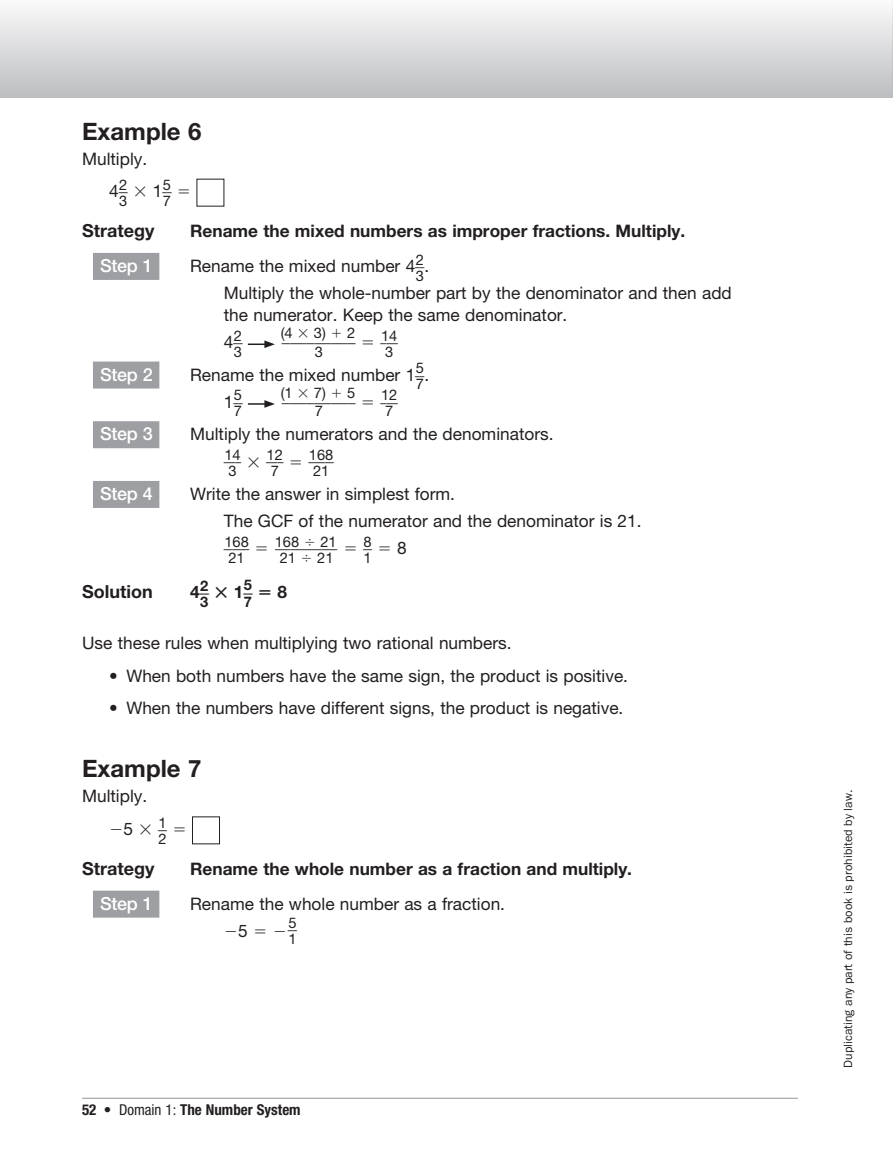
<style>
.page{position:relative;width:893px;height:1175px;background:#fff}
.page>*{position:absolute;margin:0;border:0;box-sizing:border-box;transform-origin:0 0}
.t1{font:700 24px "Helvetica Neue LT Std";color:#231f20}
.t2{font:700 20.7px "Helvetica Neue LT Std";color:#231f20;scale:.44 1}
.t3{font:500 18px "Helvetica Neue LT Std";letter-spacing:-.015em;color:#fff}
.t4{font:700 18px "Helvetica Neue LT Std";color:#231f20}
.t5{font:17.25px/26.4px "Helvetica Neue LT Std";color:#231f20}
.t6{font:700 17.25px "Helvetica Neue LT Std";color:#231f20}
.t7{font:17.25px "Helvetica Neue LT Std";color:#231f20;scale:.95 1}
.t8{font:17.25px "Helvetica Neue LT Std";color:#231f20;scale:.9 1}
.t9{font:17.25px "Helvetica Neue LT Std";color:#231f20;scale:.67 1}
.t10{font:17.25px "Helvetica Neue LT Std";color:#231f20;scale:.53 1}
.t11{font:700 17.25px "Math Pi One";color:#231f20}
.t12{font:700 condensed 15px "Helvetica Neue LT Std";color:#231f20}
.t13{font:14.7px/16px "Helvetica Neue LT Std";color:#231f20}
.t14{font:700 14.7px "Helvetica Neue LT Std";color:#231f20}
.t15{font:12px "ITC Franklin Gothic Std";color:#231f20}
.s1{font-size:14.7px}
.s2{font-family:"Helvetica Neue LT Std"}
.s3{font-weight:400}
</style>
<div class="page">
<div style="left:0;top:0;width:892px;height:97px;background:linear-gradient(to bottom,#fafafb,#bdbec1)"></div>
<hr style="left:892px;top:0;width:1px;height:97px;background:#bcbdc0">
<div style="left:93px;top:253px;width:66px;height:27px;background:#9d9fa2"></div>
<div style="left:93px;top:362px;width:66px;height:27px;background:#9d9fa2"></div>
<div style="left:93px;top:421px;width:66px;height:27px;background:#9d9fa2"></div>
<div style="left:93px;top:481px;width:66px;height:27px;background:#9d9fa2"></div>
<div style="left:93px;top:891px;width:66px;height:27px;background:#9d9fa2"></div>
<svg style="left:248px;top:340px;width:27px;height:8px"></svg>
<svg style="left:248px;top:400px;width:27px;height:8px"></svg>
<div style="left:192px;top:816px;width:28px;height:28px;border:1px solid #231f20"></div>
<hr style="left:82px;top:1098px;width:716px;height:1px;background:#939598">
<h1 class="t1" style="left:82px;top:116px;width:121px">Example 6</h1>
<p class="t5" style="left:109px;top:145px;width:64px;text-indent:-27px">Multiply.<br>4__<span class="s1">2</span> ✓ 1__<span class="s1">5</span></p>
<p class="t13" style="left:119px;top:192px;width:10px">3</p>
<p class="t13" style="left:163px;top:192px;width:10px">7</p>
<p class="t4" style="left:82px;top:220px;width:74px">Strategy</p>
<p class="t6" style="left:190px;top:220px;width:496px">Rename the mixed numbers as improper fractions. Multiply.</p>
<p class="t3" style="left:100px;top:255px;width:54px">Step 1</p>
<p class="t5" style="left:190px;top:252px;width:237px">Rename the mixed number 4__<sup>2</sup>.</p>
<p class="t13" style="left:416px;top:267px;width:10px">3</p>
<p class="t5" style="left:224px;top:282px;width:509px;line-height:21.5px">Multiply the whole-number part by the denominator and then add the numerator. Keep the same denominator.<br>4__<span class="s1">2</span></p>
<p class="t13" style="left:234px;top:343px;width:10px">3</p>
<p class="t13" style="left:281px;top:324px;width:47px">(4 ✓ 3)</p>
<p class="t7" style="left:282px;top:326px;width:79px">_________</p>
<p class="t13" style="left:347px;top:324px;width:10px">2</p>
<p class="t13" style="left:381px;top:327px;width:18px">14<br>3</p>
<p class="t9" style="left:380px;top:326px;width:27px">___</p>
<p class="t13" style="left:315px;top:343px;width:10px">3</p>
<p class="t3" style="left:100px;top:363px;width:54px">Step 2</p>
<p class="t5" style="left:190px;top:361px;width:237px">Rename the mixed number 1__<sup>5</sup>.</p>
<p class="t13" style="left:416px;top:376px;width:10px">7</p>
<p class="t13" style="left:281px;top:384px;width:47px">(1 ✓ 7)</p>
<p class="t7" style="left:282px;top:385px;width:79px">_________</p>
<p class="t13" style="left:347px;top:384px;width:10px">5</p>
<p class="t13" style="left:381px;top:387px;width:18px">12<br>7</p>
<p class="t5" style="left:224px;top:382px;width:20px">1__<span class="s1">5</span></p>
<p class="t13" style="left:234px;top:403px;width:10px">7</p>
<p class="t9" style="left:380px;top:385px;width:27px">___</p>
<p class="t13" style="left:315px;top:403px;width:10px">7</p>
<p class="t3" style="left:100px;top:423px;width:54px">Step 3</p>
<p class="t5" style="left:224px;top:423px;width:328px;line-height:21px;text-indent:-34px">Multiply the numerators and the denominators. ___ ✓ ___</p>
<p class="t13" style="left:309px;top:446px;width:26px">168<br>21</p>
<p class="t13" style="left:224px;top:447px;width:18px">14<br>3</p>
<p class="t13" style="left:267px;top:447px;width:18px">12<br>7</p>
<p class="t5" style="left:308px;top:442px;width:27px">___</p>
<p class="t3" style="left:100px;top:483px;width:54px">Step 4</p>
<p class="t5" style="left:224px;top:480px;width:416px;line-height:27.2px;text-indent:-34px">Write the answer in simplest form.<br>The GCF of the numerator and the denominator is 21.</p>
<p class="t5" style="left:224px;top:529px;width:27px">___</p>
<p class="t13" style="left:224px;top:533px;width:26px">168<br>21</p>
<p class="t13" style="left:275px;top:533px;width:63px">168 ✔ 21</p>
<p class="t10" style="left:363px;top:532px;width:19px">_ _<span class="s1">8</span></p>
<p class="t13" style="left:363px;top:550px;width:10px">1</p>
<p class="t5" style="left:397px;top:535px;width:11px">8</p>
<p class="t8" style="left:275px;top:532px;width:71px">________</p>
<p class="t13" style="left:280px;top:550px;width:55px">21 ✔ 21</p>
<p class="t4" style="left:82px;top:580px;width:72px">Solution</p>
<p class="t2" style="left:190px;top:571px;width:144px"><sub>4</sub>__<span class="s1">2</span> <sub>3</sub> <sub>1</sub>__<span class="s1">5</span></p>
<p class="t14" style="left:200px;top:593px;width:10px">3</p>
<p class="t14" style="left:244px;top:592px;width:10px">7</p>
<p class="t11" style="left:258px;top:584px;width:31px">5 <span class="s2">8</span></p>
<p class="t5" style="left:82px;top:629px;width:428px">Use these rules when multiplying two rational numbers.</p>
<p class="t5" style="left:109px;top:662px;width:520px">• When both numbers have the same sign, the product is positive.</p>
<p class="t5" style="left:109px;top:694px;width:515px">• When the numbers have different signs, the product is negative.</p>
<h1 class="t1" style="left:82px;top:754px;width:121px">Example 7</h1>
<p class="t5" style="left:123px;top:783px;width:45px;text-indent:-41px">Multiply.<br>5 ✓ __<span class="s1">1</span></p>
<p class="t13" style="left:158px;top:830px;width:10px">2</p>
<p class="t4" style="left:82px;top:857px;width:74px">Strategy</p>
<p class="t6" style="left:190px;top:858px;width:443px">Rename the whole number as a fraction and multiply.</p>
<p class="t3" style="left:100px;top:893px;width:54px">Step 1</p>
<p class="t5" style="left:238px;top:890px;width:265px;line-height:27.2px;text-indent:-48px">Rename the whole number as a fraction.<br>5</p>
<p class="t10" style="left:288px;top:913px;width:19px">_ _<span class="s1">5</span></p>
<p class="t13" style="left:288px;top:930px;width:10px">1</p>
<p class="t12" style="left:82px;top:1100px;width:220px">52 • <span class="s3">Domain 1:</span> The Number System</p>
<p class="t15" style="left:841px;top:1068px;width:279px;rotate:-90deg">Duplicating any part of this book is prohibited by law.</p>
</div>
